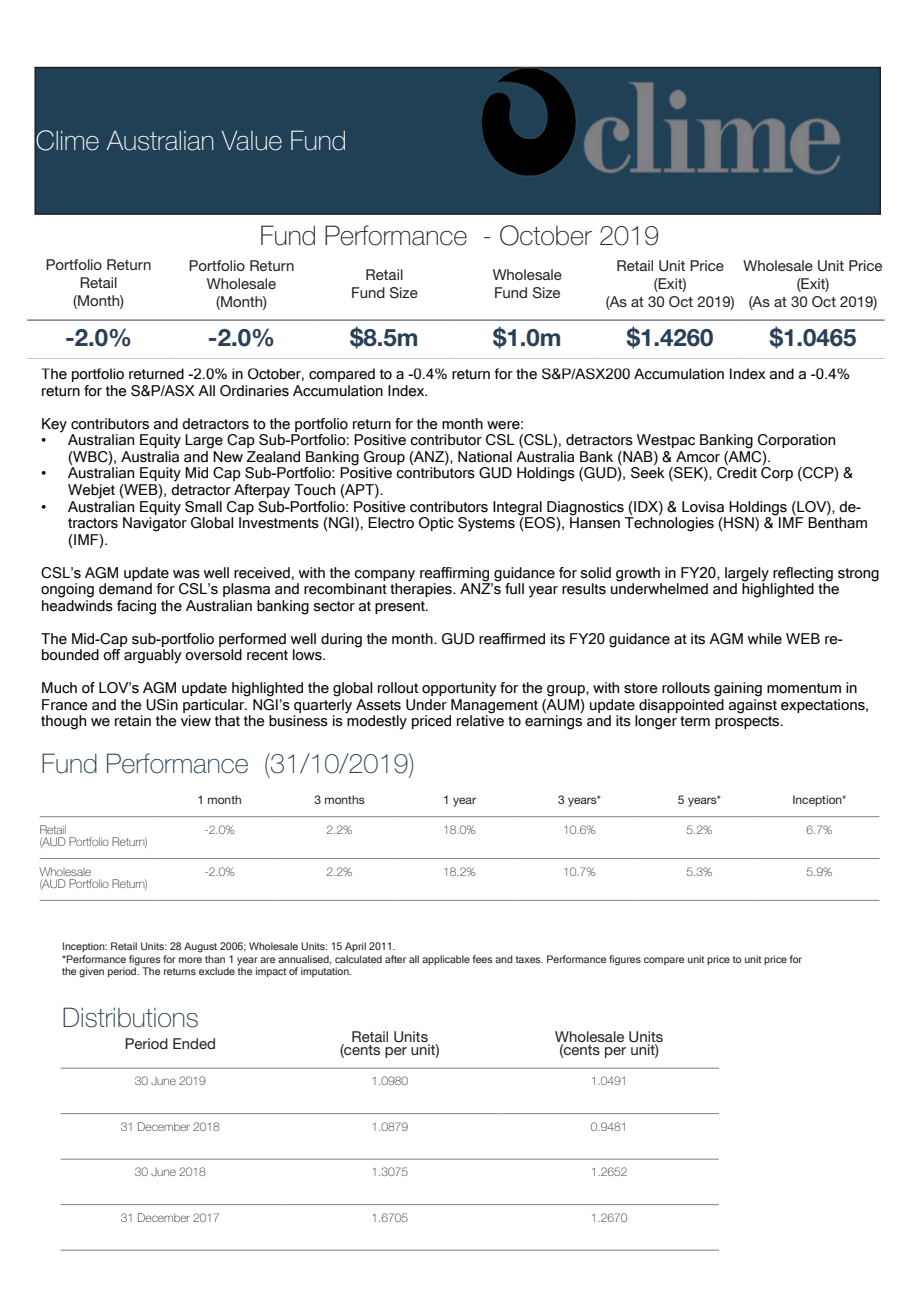
<style>
.page{position:relative;width:919px;height:1289px;background:#fff}
.page>*{position:absolute;margin:0;border:0;box-sizing:border-box;transform-origin:0 0}
.t1{font:100 27px "Helvetica Neue LT Std";color:#283f55}
.t2{font:100 27px "Helvetica Neue LT Std";color:#231f20}
.t3{font:100 27px "Helvetica Neue LT Std";color:#fff}
.t4{font:700 24px "Helvetica Neue LT Std";color:#283f55}
.t5{font:15px/16.5px "Microsoft Sans Serif";color:#040503}
.t6{font:15px/18px "Helvetica Neue LT Std";color:#231f20;text-align:center}
.t7{font:100 12px "Helvetica Neue LT Std";color:#231f20}
.t8{font:12px "Helvetica Neue LT Std";color:#231f20}
.t9{font:10.5px/12.6px "Microsoft Sans Serif";color:#231f20}
</style>
<div class="page">
<div style="left:35px;top:68px;width:845px;height:146px;background:#204055"></div>
<div style="left:34px;top:67px;width:846px;height:148px;border:2px solid #231f20"></div>
<img style="left:479px;top:67px;width:364px;height:110px">
<hr style="left:27px;top:358px;width:143px;height:1px;background:#b8c9c9">
<hr style="left:27px;top:320px;width:143px;height:1px;background:#283f55">
<hr style="left:170px;top:320px;width:143px;height:1px;background:#283f55">
<hr style="left:313px;top:320px;width:143px;height:1px;background:#283f55">
<hr style="left:456px;top:320px;width:142px;height:1px;background:#283f55">
<hr style="left:598px;top:320px;width:143px;height:1px;background:#283f55">
<hr style="left:741px;top:320px;width:143px;height:1px;background:#283f55">
<hr style="left:170px;top:358px;width:143px;height:1px;background:#b8c9c9">
<hr style="left:313px;top:358px;width:143px;height:1px;background:#b8c9c9">
<hr style="left:456px;top:358px;width:142px;height:1px;background:#b8c9c9">
<hr style="left:598px;top:358px;width:143px;height:1px;background:#b8c9c9">
<hr style="left:741px;top:358px;width:143px;height:1px;background:#b8c9c9">
<hr style="left:40px;top:816px;width:120px;height:1px;background:#808285">
<hr style="left:160px;top:816px;width:119px;height:1px;background:#808285">
<hr style="left:279px;top:816px;width:120px;height:1px;background:#808285">
<hr style="left:399px;top:816px;width:120px;height:1px;background:#808285">
<hr style="left:519px;top:816px;width:120px;height:1px;background:#808285">
<hr style="left:639px;top:816px;width:120px;height:1px;background:#808285">
<hr style="left:759px;top:816px;width:120px;height:1px;background:#808285">
<hr style="left:40px;top:858px;width:120px;height:1px;background:#808285">
<hr style="left:160px;top:858px;width:119px;height:1px;background:#808285">
<hr style="left:279px;top:858px;width:120px;height:1px;background:#808285">
<hr style="left:399px;top:858px;width:120px;height:1px;background:#808285">
<hr style="left:519px;top:858px;width:120px;height:1px;background:#808285">
<hr style="left:639px;top:858px;width:120px;height:1px;background:#808285">
<hr style="left:759px;top:858px;width:120px;height:1px;background:#808285">
<hr style="left:40px;top:900px;width:120px;height:1px;background:#808285">
<hr style="left:160px;top:900px;width:119px;height:1px;background:#808285">
<hr style="left:279px;top:900px;width:120px;height:1px;background:#808285">
<hr style="left:399px;top:900px;width:120px;height:1px;background:#808285">
<hr style="left:519px;top:900px;width:120px;height:1px;background:#808285">
<hr style="left:639px;top:900px;width:120px;height:1px;background:#808285">
<hr style="left:759px;top:900px;width:120px;height:1px;background:#808285">
<hr style="left:61px;top:1067px;width:219px;height:1px;background:#808285">
<hr style="left:280px;top:1067px;width:219px;height:1px;background:#808285">
<hr style="left:499px;top:1067px;width:220px;height:1px;background:#808285">
<hr style="left:61px;top:1113px;width:219px;height:1px;background:#808285">
<hr style="left:280px;top:1113px;width:219px;height:1px;background:#808285">
<hr style="left:499px;top:1113px;width:220px;height:1px;background:#808285">
<hr style="left:61px;top:1158px;width:219px;height:1px;background:#808285">
<hr style="left:280px;top:1158px;width:219px;height:1px;background:#808285">
<hr style="left:499px;top:1158px;width:220px;height:1px;background:#808285">
<hr style="left:61px;top:1204px;width:219px;height:1px;background:#808285">
<hr style="left:280px;top:1204px;width:219px;height:1px;background:#808285">
<hr style="left:499px;top:1204px;width:220px;height:1px;background:#808285">
<hr style="left:61px;top:1249px;width:219px;height:1px;background:#808285">
<hr style="left:280px;top:1249px;width:219px;height:1px;background:#808285">
<hr style="left:499px;top:1249px;width:220px;height:1px;background:#808285">
<p class="t3" style="left:36px;top:124px;width:312px">Clime Australian Value Fund</p>
<p class="t6" style="left:46px;top:255px;width:107px">Portfolio Return</p>
<p class="t6" style="left:73px;top:273px;width:52px">Retail (Month)</p>
<p class="t2" style="left:260px;top:219px;width:401px">Fund Performance - October 2019</p>
<p class="t6" style="left:189px;top:256px;width:107px">Portfolio Return</p>
<p class="t6" style="left:207px;top:274px;width:71px">Wholesale</p>
<p class="t6" style="left:216px;top:292px;width:52px">(Month)</p>
<p class="t6" style="left:365px;top:265px;width:39px">Retail</p>
<p class="t6" style="left:351px;top:283px;width:68px">Fund Size</p>
<p class="t6" style="left:492px;top:265px;width:71px">Wholesale</p>
<p class="t6" style="left:494px;top:283px;width:68px">Fund Size</p>
<p class="t6" style="left:616px;top:256px;width:109px">Retail Unit Price (Exit)</p>
<p class="t6" style="left:605px;top:292px;width:130px">(As at 30 Oct 2019)</p>
<p class="t6" style="left:743px;top:256px;width:140px">Wholesale Unit Price (Exit)</p>
<p class="t6" style="left:748px;top:292px;width:130px">(As at 30 Oct 2019)</p>
<p class="t4" style="left:65px;top:322px;width:69px">-2.0%</p>
<p class="t4" style="left:208px;top:322px;width:69px">-2.0%</p>
<p class="t4" style="left:350px;top:322px;width:70px">$8.5m</p>
<p class="t4" style="left:493px;top:322px;width:70px">$1.0m</p>
<p class="t4" style="left:626px;top:322px;width:88px">$1.4260</p>
<p class="t4" style="left:769px;top:322px;width:88px">$1.0465</p>
<p class="t5" style="left:41px;top:365px;width:810px">The portfolio returned -2.0% in October, compared to a -0.4% return for the S&amp;P/ASX200 Accumulation Index and a -0.4% return for the S&amp;P/ASX All Ordinaries Accumulation Index.</p>
<p class="t5" style="left:41px;top:415px;width:484px">Key contributors and detractors to the portfolio return for the month were:</p>
<p class="t5" style="left:68px;top:431px;width:769px;text-indent:-27px">• Australian Equity Large Cap Sub-Portfolio: Positive contributor CSL (CSL), detractors Westpac Banking Corporation (WBC), Australia and New Zealand Banking Group (ANZ), National Australia Bank (NAB) &amp; Amcor (AMC).</p>
<p class="t5" style="left:68px;top:464px;width:786px;text-indent:-27px">• Australian Equity Mid Cap Sub-Portfolio: Positive contributors GUD Holdings (GUD), Seek (SEK), Credit Corp (CCP) &amp;<br>Webjet (WEB), detractor Afterpay Touch (APT).</p>
<p class="t5" style="left:68px;top:497px;width:801px;text-indent:-27px">• Australian Equity Small Cap Sub-Portfolio: Positive contributors Integral Diagnostics (IDX) &amp; Lovisa Holdings (LOV), de&shy;tractors Navigator Global Investments (NGI), Electro Optic Systems (EOS), Hansen Technologies (HSN) &amp; IMF Bentham (IMF).</p>
<p class="t5" style="left:41px;top:563px;width:839px">CSL’s AGM update was well received, with the company reaffirming guidance for solid growth in FY20, largely reflecting strong ongoing demand for CSL’s plasma and recombinant therapies. ANZ’s full year results underwhelmed and highlighted the headwinds facing the Australian banking sector at present.</p>
<p class="t5" style="left:41px;top:629px;width:803px">The Mid-Cap sub-portfolio performed well during the month. GUD reaffirmed its FY20 guidance at its AGM while WEB re&shy;bounded off arguably oversold recent lows.</p>
<p class="t5" style="left:41px;top:679px;width:829px">Much of LOV’s AGM update highlighted the global rollout opportunity for the group, with store rollouts gaining momentum in<br>France and the USin particular. NGI’s quarterly Assets Under Management (AUM) update disappointed against expectations, though we retain the view that the business is modestly priced relative to earnings and its longer term prospects.</p>
<p class="t1" style="left:41px;top:748px;width:375px">Fund Performance (31/10/2019)</p>
<p class="t7" style="left:40px;top:822px;width:28px">Retail</p>
<p class="t7" style="left:40px;top:834px;width:110px">(AUD Portfolio Return)</p>
<p class="t7" style="left:40px;top:864px;width:53px">Wholesale</p>
<p class="t7" style="left:40px;top:876px;width:110px">(AUD Portfolio Return)</p>
<p class="t8" style="left:197px;top:792px;width:46px">1 month</p>
<p class="t8" style="left:314px;top:792px;width:52px">3 months</p>
<p class="t8" style="left:443px;top:792px;width:34px">1 year</p>
<p class="t8" style="left:558px;top:792px;width:45px">3 years*</p>
<p class="t8" style="left:678px;top:792px;width:45px">5 years*</p>
<p class="t8" style="left:792px;top:792px;width:56px">Inception*</p>
<p class="t7" style="left:204px;top:822px;width:32px">-2.0%</p>
<p class="t7" style="left:326px;top:822px;width:28px">2.2%</p>
<p class="t7" style="left:443px;top:822px;width:34px">18.0%</p>
<p class="t7" style="left:563px;top:822px;width:34px">10.6%</p>
<p class="t7" style="left:686px;top:822px;width:28px">5.2%</p>
<p class="t7" style="left:806px;top:822px;width:28px">6.7%</p>
<p class="t7" style="left:204px;top:864px;width:32px">-2.0%</p>
<p class="t7" style="left:326px;top:864px;width:28px">2.2%</p>
<p class="t7" style="left:443px;top:864px;width:34px">18.2%</p>
<p class="t7" style="left:563px;top:864px;width:34px">10.7%</p>
<p class="t7" style="left:686px;top:864px;width:28px">5.3%</p>
<p class="t7" style="left:806px;top:864px;width:28px">5.9%</p>
<p class="t9" style="left:62px;top:939px;width:335px">Inception: Retail Units: 28 August 2006; Wholesale Units: 15 April 2011.</p>
<p class="t9" style="left:62px;top:952px;width:741px">*Performance figures for more than 1 year are annualised, calculated after all applicable fees and taxes. Performance figures compare unit price to unit price for the given period. The returns exclude the impact of imputation.</p>
<p class="t1" style="left:62px;top:1001px;width:138px">Distributions</p>
<p class="t6" style="left:125px;top:1033px;width:93px">Period Ended</p>
<p class="t6" style="left:351px;top:1027px;width:78px">Retail Units</p>
<p class="t6" style="left:340px;top:1040px;width:101px">(cents per unit)</p>
<p class="t6" style="left:555px;top:1027px;width:110px">Wholesale Units</p>
<p class="t6" style="left:559px;top:1040px;width:101px">(cents per unit)</p>
<p class="t7" style="left:135px;top:1074px;width:73px">30 June 2019</p>
<p class="t7" style="left:371px;top:1074px;width:38px">1.0980</p>
<p class="t7" style="left:591px;top:1074px;width:38px">1.0491</p>
<p class="t7" style="left:121px;top:1119px;width:101px">31 December 2018</p>
<p class="t7" style="left:371px;top:1119px;width:38px">1.0879</p>
<p class="t7" style="left:591px;top:1119px;width:38px">0.9481</p>
<p class="t7" style="left:135px;top:1165px;width:73px">30 June 2018</p>
<p class="t7" style="left:371px;top:1165px;width:38px">1.3075</p>
<p class="t7" style="left:591px;top:1165px;width:38px">1.2652</p>
<p class="t7" style="left:121px;top:1210px;width:101px">31 December 2017</p>
<p class="t7" style="left:371px;top:1210px;width:38px">1.6705</p>
<p class="t7" style="left:591px;top:1210px;width:38px">1.2670</p>
</div>
